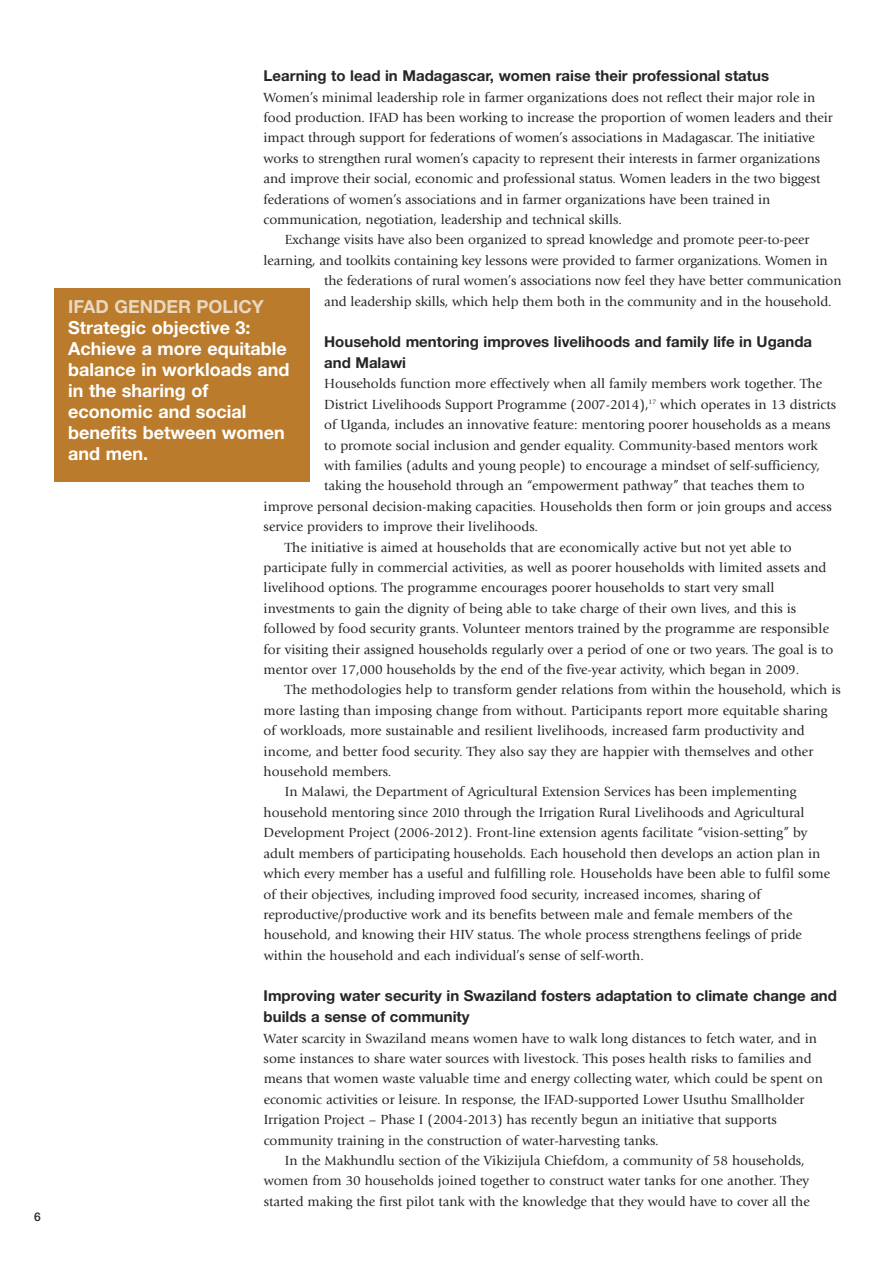
<style>
.page{position:relative;width:893px;height:1263px;background:#fff}
.page>*{position:absolute;margin:0;border:0;box-sizing:border-box;transform-origin:0 0}
.t1{font:700 18px/21px "Helvetica Neue";color:#fff}
.t2{font:700 18px "Helvetica Neue";color:#ead7c0}
.t3{font:700 15px/21px "Helvetica Neue";color:#272627}
.t4{font:13.8px/20.4px "Giovanni";color:#272627}
.t5{font:500 12px "Helvetica Neue";color:#272627}
</style>
<div class="page">
<div style="left:54px;top:288px;width:255px;height:194px;background:#ba7c2c"></div>
<p class="t5" style="left:34px;top:1212px;width:8px">6</p>
<p class="t3" style="left:264px;top:67px;width:507px">Learning to lead in Madagascar, women raise their professional status</p>
<p class="t4" style="left:264px;top:88px;width:553px">Women’s minimal leadership role in farmer organizations does not reflect their major role in</p>
<p class="t4" style="left:264px;top:108px;width:571px">food production. IFAD has been working to increase the proportion of women leaders and their</p>
<p class="t4" style="left:264px;top:129px;width:553px">impact through support for federations of women’s associations in Madagascar. The initiative</p>
<p class="t4" style="left:264px;top:149px;width:558px">works to strengthen rural women’s capacity to represent their interests in farmer organizations</p>
<p class="t4" style="left:264px;top:170px;width:558px">and improve their social, economic and professional status. Women leaders in the two biggest</p>
<p class="t4" style="left:264px;top:190px;width:508px">federations of women’s associations and in farmer organizations have been trained in</p>
<p class="t4" style="left:264px;top:210px;width:360px">communication, negotiation, leadership and technical skills.</p>
<p class="t4" style="left:285px;top:231px;width:526px">Exchange visits have also been organized to spread knowledge and promote peer-to-peer</p>
<p class="t4" style="left:264px;top:251px;width:565px">learning, and toolkits containing key lessons were provided to farmer organizations. Women in</p>
<p class="t4" style="left:324px;top:272px;width:519px">the federations of rural women’s associations now feel they have better communication</p>
<p class="t4" style="left:324px;top:292px;width:509px">and leadership skills, which help them both in the community and in the household.</p>
<p class="t3" style="left:324px;top:332px;width:489px">Household mentoring improves livelihoods and family life in Uganda and Malawi</p>
<p class="t4" style="left:324px;top:375px;width:499px">Households function more effectively when all family members work together. The</p>
<p class="t4" style="left:324px;top:395px;width:513px">District Livelihoods Support Programme (2007-2014),<sup>17</sup> which operates in 13 districts</p>
<p class="t4" style="left:324px;top:416px;width:508px">of Uganda, includes an innovative feature: mentoring poorer households as a means</p>
<p class="t4" style="left:324px;top:436px;width:495px">to promote social inclusion and gender equality. Community-based mentors work</p>
<p class="t4" style="left:324px;top:456px;width:497px">with families (adults and young people) to encourage a mindset of self-sufficiency,</p>
<p class="t4" style="left:324px;top:477px;width:482px">taking the household through an “empowerment pathway” that teaches them to</p>
<p class="t4" style="left:264px;top:497px;width:570px">improve personal decision-making capacities. Households then form or join groups and access</p>
<p class="t4" style="left:264px;top:518px;width:276px">service providers to improve their livelihoods.</p>
<p class="t4" style="left:285px;top:538px;width:508px">The initiative is aimed at households that are economically active but not yet able to</p>
<p class="t4" style="left:264px;top:558px;width:564px">participate fully in commercial activities, as well as poorer households with limited assets and</p>
<p class="t4" style="left:264px;top:579px;width:512px">livelihood options. The programme encourages poorer households to start very small</p>
<p class="t4" style="left:264px;top:599px;width:534px">investments to gain the dignity of being able to take charge of their own lives, and this is</p>
<p class="t4" style="left:264px;top:620px;width:567px">followed by food security grants. Volunteer mentors trained by the programme are responsible</p>
<p class="t4" style="left:264px;top:640px;width:571px">for visiting their assigned households regularly over a period of one or two years. The goal is to</p>
<p class="t4" style="left:264px;top:660px;width:537px">mentor over 17,000 households by the end of the five-year activity, which began in 2009.</p>
<p class="t4" style="left:285px;top:681px;width:557px">The methodologies help to transform gender relations from within the household, which is</p>
<p class="t4" style="left:264px;top:701px;width:565px">more lasting than imposing change from without. Participants report more equitable sharing</p>
<p class="t4" style="left:264px;top:722px;width:543px">of workloads, more sustainable and resilient livelihoods, increased farm productivity and</p>
<p class="t4" style="left:264px;top:742px;width:551px">income, and better food security. They also say they are happier with themselves and other</p>
<p class="t4" style="left:264px;top:762px;width:129px">household members.</p>
<p class="t4" style="left:285px;top:783px;width:513px">In Malawi, the Department of Agricultural Extension Services has been implementing</p>
<p class="t4" style="left:264px;top:803px;width:542px">household mentoring since 2010 through the Irrigation Rural Livelihoods and Agricultural</p>
<p class="t4" style="left:264px;top:824px;width:545px">Development Project (2006-2012). Front-line extension agents facilitate “vision-setting” by</p>
<p class="t4" style="left:264px;top:844px;width:558px">adult members of participating households. Each household then develops an action plan in</p>
<p class="t4" style="left:264px;top:864px;width:568px">which every member has a useful and fulfilling role. Households have been able to fulfil some</p>
<p class="t4" style="left:264px;top:885px;width:499px">of their objectives, including improved food security, increased incomes, sharing of</p>
<p class="t4" style="left:264px;top:905px;width:530px">reproductive/productive work and its benefits between male and female members of the</p>
<p class="t4" style="left:264px;top:926px;width:540px">household, and knowing their HIV status. The whole process strengthens feelings of pride</p>
<p class="t4" style="left:264px;top:946px;width:382px">within the household and each individual’s sense of self-worth.</p>
<p class="t3" style="left:264px;top:986px;width:575px">Improving water security in Swaziland fosters adaptation to climate change and builds a sense of community</p>
<p class="t4" style="left:264px;top:1029px;width:561px">Water scarcity in Swaziland means women have to walk long distances to fetch water, and in some instances to share water sources with livestock. This poses health risks to families and means that women waste valuable time and energy collecting water, which could be spent on economic activities or leisure. In response, the IFAD-supported Lower Usuthu Smallholder Irrigation Project – Phase I (2004-2013) has recently begun an initiative that supports community training in the construction of water-harvesting tanks.</p>
<p class="t4" style="left:264px;top:1151px;width:548px;text-indent:21px">In the Makhundlu section of the Vikizijula Chiefdom, a community of 58 households, women from 30 households joined together to construct water tanks for one another. They started making the first pilot tank with the knowledge that they would have to cover all the</p>
<h1 class="t2" style="left:68px;top:301px;width:197px">IFAD GENDER POLICY</h1>
<h1 class="t1" style="left:68px;top:319px;width:223px">Strategic objective 3:<br>Achieve a more equitable balance in workloads and in the sharing of economic and social benefits between women and men.</h1>
</div>
